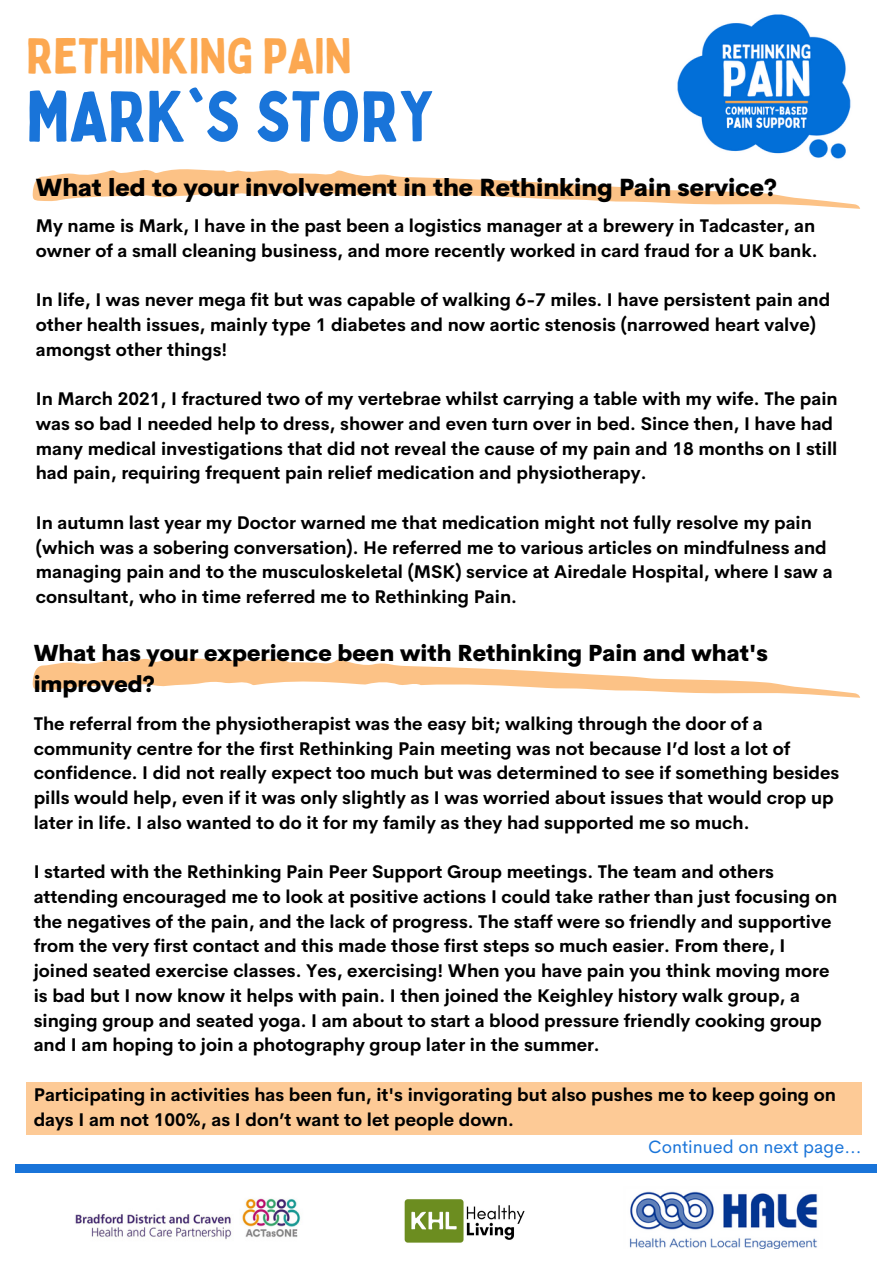
<style>
.page{position:relative;width:893px;height:1264px;background:#fff}
.page>*{position:absolute;margin:0;border:0;box-sizing:border-box;transform-origin:0 0}
.t1{font:70.35px "Bobby Jones";color:#1974d9}
.t2{font:49.2px "Bobby Jones";color:#fca851}
.t3{font:800 24px "Cerebri Sans";color:#000}
.t4{font:800 22.5px/31.5px "Cerebri Sans";color:#000}
.t5{font:700 18px/24.8px "Cerebri Sans";color:#000}
.t6{font:18px "Cerebri Sans";color:#1974d9}
</style>
<div class="page">
<img style="left:404px;top:1199px;width:121px;height:44px">
<img style="left:629px;top:1191px;width:189px;height:57px">
<img style="left:75px;top:1198px;width:226px;height:42px">
<img style="left:677px;top:14px;width:174px;height:145px">
<div style="left:15px;top:1163px;width:861px;height:9px;background:#1974d9"></div>
<svg style="left:33px;top:169px;width:827px;height:40px"></svg>
<div style="left:26px;top:1081px;width:835px;height:53px;background:#fdca96"></div>
<svg style="left:33px;top:658px;width:827px;height:39px"></svg>
<p class="t2" style="left:26px;top:24px;width:327px">RETHINKING PAIN</p>
<p class="t1" style="left:26px;top:72px;width:409px">MARK'S STORY</p>
<p class="t3" style="left:36px;top:172px;width:742px">What led to your involvement in the Rethinking Pain service?</p>
<p class="t5" style="left:36px;top:213px;width:783px">My name is Mark, I have in the past been a logistics manager at a brewery in Tadcaster, an owner of a small cleaning business, and more recently worked in card fraud for a UK bank.</p>
<p class="t5" style="left:36px;top:287px;width:795px">In life, I was never mega fit but was capable of walking 6-7 miles. I have persistent pain and other health issues, mainly type 1 diabetes and now aortic stenosis (narrowed heart valve) amongst other things!</p>
<p class="t5" style="left:36px;top:386px;width:803px">In March 2021, I fractured two of my vertebrae whilst carrying a table with my wife. The pain was so bad I needed help to dress, shower and even turn over in bed. Since then, I have had many medical investigations that did not reveal the cause of my pain and 18 months on I still had pain, requiring frequent pain relief medication and physiotherapy.</p>
<p class="t5" style="left:36px;top:510px;width:798px">In autumn last year my Doctor warned me that medication might not fully resolve my pain (which was a sobering conversation). He referred me to various articles on mindfulness and managing pain and to the musculoskeletal (MSK) service at Airedale Hospital, where I saw a consultant, who in time referred me to Rethinking Pain.</p>
<p class="t4" style="left:34px;top:637px;width:735px">What has your experience been with Rethinking Pain and what's improved?</p>
<p class="t5" style="left:34px;top:711px;width:807px">The referral from the physiotherapist was the easy bit; walking through the door of a community centre for the first Rethinking Pain meeting was not because I’d lost a lot of confidence. I did not really expect too much but was determined to see if something besides pills would help, even if it was only slightly as I was worried about issues that would crop up later in life. I also wanted to do it for my family as they had supported me so much.</p>
<p class="t5" style="left:34px;top:859px;width:805px">I started with the Rethinking Pain Peer Support Group meetings. The team and others attending encouraged me to look at positive actions I could take rather than just focusing on the negatives of the pain, and the lack of progress. The staff were so friendly and supportive from the very first contact and this made those first steps so much easier. From there, I joined seated exercise classes. Yes, exercising! When you have pain you think moving more is bad but I now know it helps with pain. I then joined the Keighley history walk group, a singing group and seated yoga. I am about to start a blood pressure friendly cooking group and I am hoping to join a photography group later in the summer.</p>
<p class="t5" style="left:34px;top:1082px;width:803px">Participating in activities has been fun, it's invigorating but also pushes me to keep going on days I am not 100%, as I don’t want to let people down.</p>
<p class="t6" style="left:648px;top:1135px;width:215px">Continued on next page...</p>
</div>
